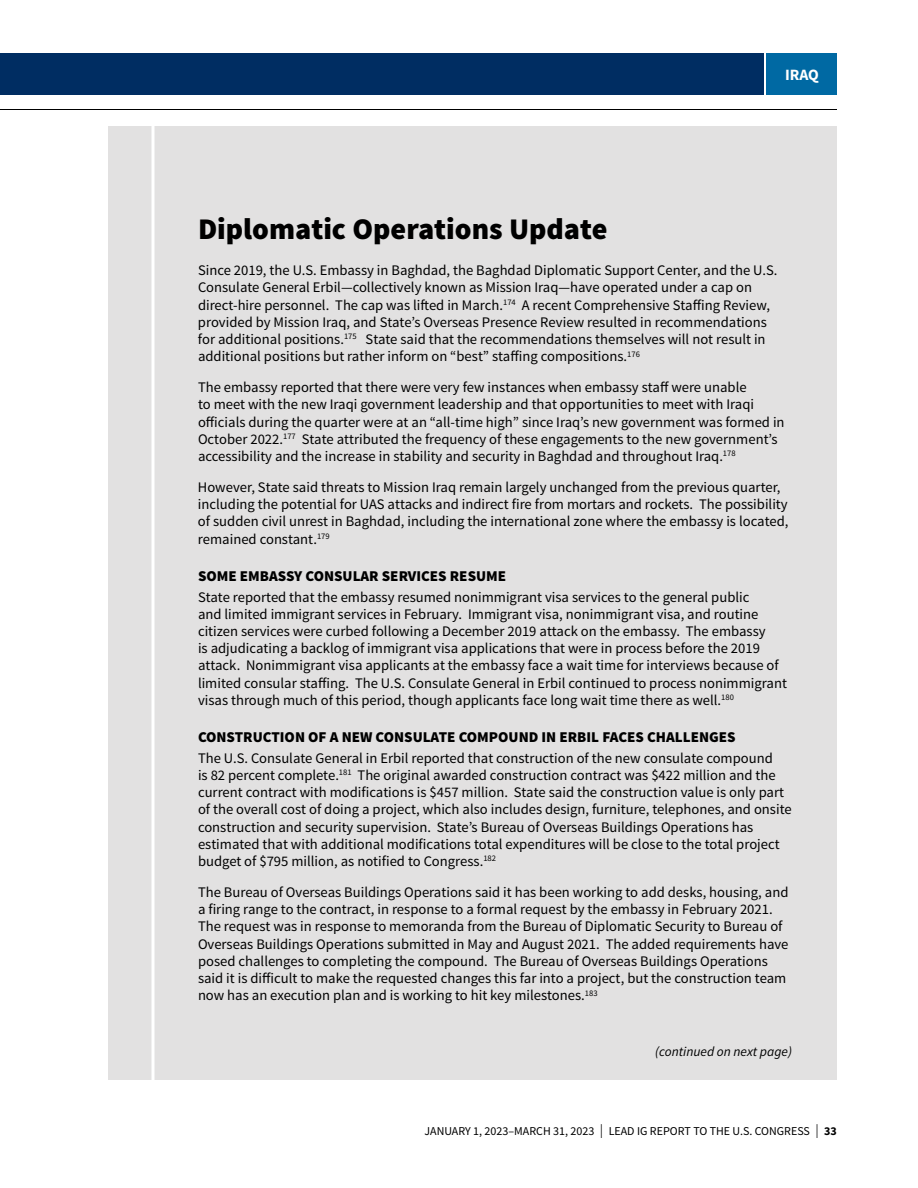
<style>
.page{position:relative;width:918px;height:1188px;background:#fff}
.page>*{position:absolute;margin:0;border:0;box-sizing:border-box;transform-origin:0 0}
.Sidebar_Headline{font:900 30px "Source Sans Pro";color:#000}
.t1{font:700 15.75px "Source Sans Pro";color:#fff}
.Sidebar_Subhead{font:900 15px "Source Sans Pro";color:#000}
.Sidebar_Body_Text{font:14.7px/17.2px "Source Sans Pro";color:#000}
.t2{font:italic 13.5px "Source Sans Pro";color:#000}
.t3{font:12px "Source Sans Pro";color:#000}
.s1{font-weight:200;font-size:21px}
.s2{font-weight:700}
</style>
<div class="page">
<hr style="left:0;top:109px;width:837px;height:1px;background:#000">
<div style="left:0;top:53px;width:764px;height:42px;background:#002d62"></div>
<div style="left:766px;top:53px;width:71px;height:42px;background:#0069a3"></div>
<div style="left:108px;top:126px;width:729px;height:954px;background:#e2e1e1"></div>
<hr style="left:152px;top:126px;width:2px;height:954px;background:#fff">
<p class="t1" style="left:785px;top:64px;width:35px">IRAQ</p>
<p class="Sidebar_Headline" style="left:198px;top:209px;width:411px">Diplomatic Operations Update</p>
<p class="Sidebar_Body_Text" style="left:198px;top:262px;width:581px">Since 2019, the U.S. Embassy in Baghdad, the Baghdad Diplomatic Support Center, and the U.S.<br>Consulate General Erbil—collectively known as Mission Iraq—have operated under a cap on direct-hire personnel. The cap was lifted in March.<sup>174</sup> A recent Comprehensive Staffing Review, provided by Mission Iraq, and State’s Overseas Presence Review resulted in recommendations for additional positions.<sup>175</sup> State said that the recommendations themselves will not result in additional positions but rather inform on “best” staffing compositions.<sup>176</sup></p>
<p class="Sidebar_Body_Text" style="left:198px;top:379px;width:588px">The embassy reported that there were very few instances when embassy staff were unable<br>to meet with the new Iraqi government leadership and that opportunities to meet with Iraqi officials during the quarter were at an “all-time high” since Iraq’s new government was formed in October 2022.<sup>177</sup> State attributed the frequency of these engagements to the new government’s accessibility and the increase in stability and security in Baghdad and throughout Iraq.<sup>178</sup></p>
<p class="Sidebar_Body_Text" style="left:198px;top:479px;width:592px">However, State said threats to Mission Iraq remain largely unchanged from the previous quarter, including the potential for UAS attacks and indirect fire from mortars and rockets. The possibility of sudden civil unrest in Baghdad, including the international zone where the embassy is located, remained constant.<sup>179</sup></p>
<p class="Sidebar_Subhead" style="left:198px;top:566px;width:310px">SOME EMBASSY CONSULAR SERVICES RESUME</p>
<p class="Sidebar_Body_Text" style="left:198px;top:588px;width:591px">State reported that the embassy resumed nonimmigrant visa services to the general public<br>and limited immigrant services in February. Immigrant visa, nonimmigrant visa, and routine citizen services were curbed following a December 2019 attack on the embassy. The embassy<br>is adjudicating a backlog of immigrant visa applications that were in process before the 2019 attack. Nonimmigrant visa applicants at the embassy face a wait time for interviews because of limited consular staffing. The U.S. Consulate General in Erbil continued to process nonimmigrant visas through much of this period, though applicants face long wait time there as well.<sup>180</sup></p>
<p class="Sidebar_Subhead" style="left:198px;top:727px;width:539px">CONSTRUCTION OF A NEW CONSULATE COMPOUND IN ERBIL FACES CHALLENGES</p>
<p class="Sidebar_Body_Text" style="left:198px;top:750px;width:595px">The U.S. Consulate General in Erbil reported that construction of the new consulate compound<br>is 82 percent complete.<sup>181</sup> The original awarded construction contract was $422 million and the current contract with modifications is $457 million. State said the construction value is only part of the overall cost of doing a project, which also includes design, furniture, telephones, and onsite construction and security supervision. State’s Bureau of Overseas Buildings Operations has estimated that with additional modifications total expenditures will be close to the total project budget of $795 million, as notified to Congress.<sup>182</sup></p>
<p class="Sidebar_Body_Text" style="left:198px;top:884px;width:592px">The Bureau of Overseas Buildings Operations said it has been working to add desks, housing, and a firing range to the contract, in response to a formal request by the embassy in February 2021.<br>The request was in response to memoranda from the Bureau of Diplomatic Security to Bureau of Overseas Buildings Operations submitted in May and August 2021. The added requirements have posed challenges to completing the compound. The Bureau of Overseas Buildings Operations said it is difficult to make the requested changes this far into a project, but the construction team now has an execution plan and is working to hit key milestones.<sup>183</sup></p>
<p class="t2" style="left:655px;top:1043px;width:138px">(continued on next page)</p>
<p class="t3" style="left:425px;top:1123px;width:414px">JANUARY 1, 2023–MARCH 31, 2023 <span class="s1">I</span> LEAD IG REPORT TO THE U.S. CONGRESS <span class="s1">I</span> <span class="s2">33</span></p>
</div>
